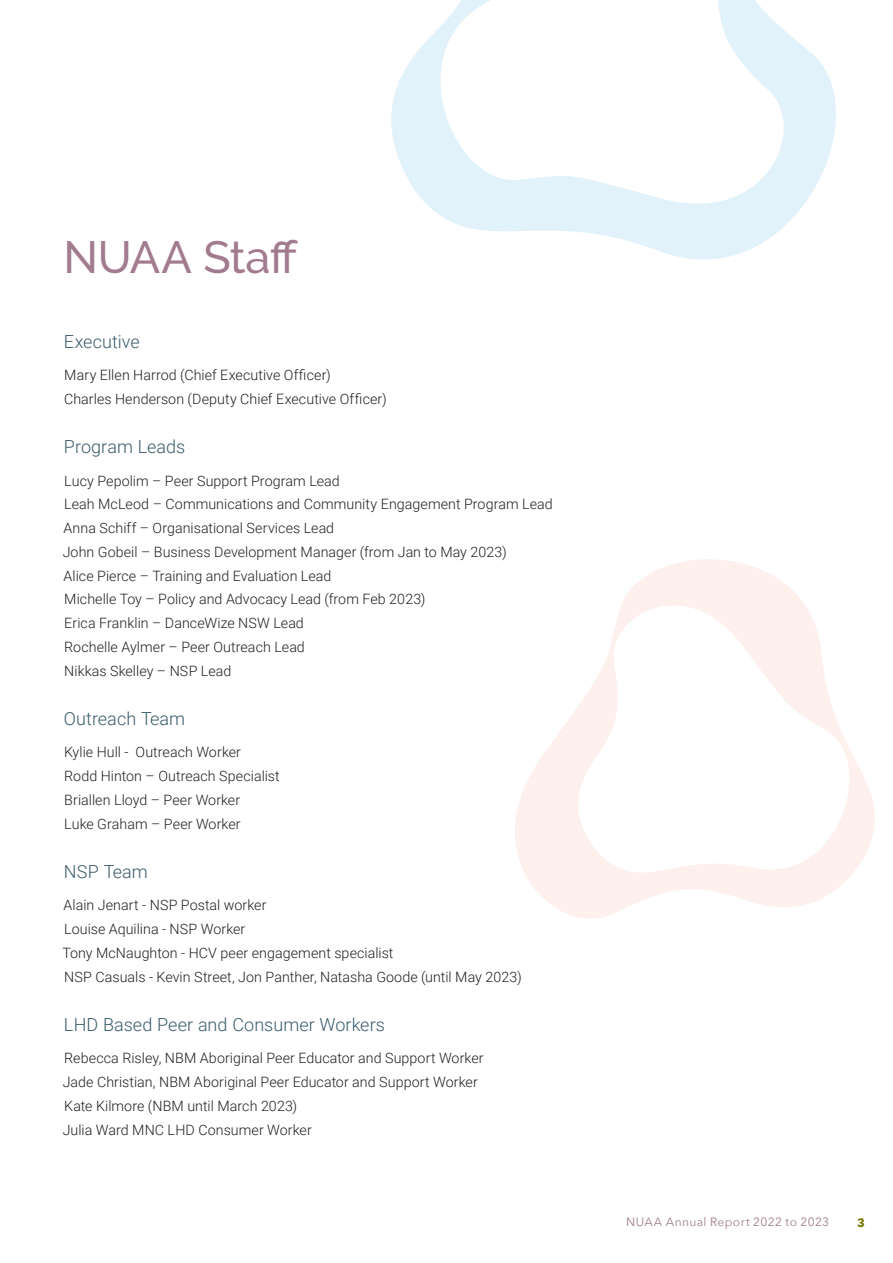
<style>
.page{position:relative;width:893px;height:1263px;background:#fff}
.page>*{position:absolute;margin:0;border:0;box-sizing:border-box;transform-origin:0 0}
.Section_Head_H1{font:500 45px "Raleway";letter-spacing:-.01em;color:#a27c8e}
.t1{font:300 18px "Roboto";color:#3b5c6b}
.Body_text_before{font:300 14.25px "Roboto";letter-spacing:.005em;color:#231f20}
.Body_text{font:300 14.25px "Roboto";letter-spacing:.005em;color:#231f20}
.t2{font:12px "Avenir Next";letter-spacing:.03em;color:#a07b8d}
.t3{font:700 12px "Avenir Next";color:#797701}
</style>
<div class="page">
<svg style="left:391px;top:32px;width:445px;height:228px;fill:#e1f2fb"></svg>
<svg style="left:432px;top:0;width:354px;height:219px"></svg>
<svg style="left:515px;top:559px;width:360px;height:360px"></svg>
<svg style="left:577px;top:593px;width:276px;height:286px"></svg>
<p class="Section_Head_H1" style="left:64px;top:231px;width:236px">NUAA Staff</p>
<h4 class="t1" style="left:64px;top:329px;width:77px">Executive</h4>
<p class="Body_text_before" style="left:64px;top:365px;width:268px">Mary Ellen Harrod (Chief Executive Officer)</p>
<p class="Body_text" style="left:64px;top:389px;width:324px">Charles Henderson (Deputy Chief Executive Officer)</p>
<h4 class="t1" style="left:64px;top:434px;width:123px">Program Leads</h4>
<p class="Body_text_before" style="left:64px;top:470px;width:277px">Lucy Pepolim – Peer Support Program Lead</p>
<p class="Body_text_before" style="left:64px;top:494px;width:490px">Leah McLeod – Communications and Community Engagement Program Lead</p>
<p class="Body_text_before" style="left:63px;top:518px;width:272px">Anna Schiff – Organisational Services Lead</p>
<p class="Body_text_before" style="left:63px;top:542px;width:445px">John Gobeil – Business Development Manager (from Jan to May 2023)</p>
<p class="Body_text_before" style="left:63px;top:565px;width:269px">Alice Pierce – Training and Evaluation Lead</p>
<p class="Body_text_before" style="left:64px;top:589px;width:363px">Michelle Toy – Policy and Advocacy Lead (from Feb 2023)</p>
<p class="Body_text_before" style="left:64px;top:613px;width:241px">Erica Franklin – DanceWize NSW Lead</p>
<p class="Body_text_before" style="left:64px;top:637px;width:242px">Rochelle Aylmer – Peer Outreach Lead</p>
<p class="Body_text" style="left:64px;top:660px;width:169px">Nikkas Skelley – NSP Lead</p>
<h4 class="t1" style="left:64px;top:706px;width:123px">Outreach Team</h4>
<p class="Body_text_before" style="left:64px;top:742px;width:178px">Kylie Hull - Outreach Worker</p>
<p class="Body_text_before" style="left:64px;top:766px;width:217px">Rodd Hinton – Outreach Specialist</p>
<p class="Body_text_before" style="left:64px;top:790px;width:177px">Briallen Lloyd – Peer Worker</p>
<p class="Body_text" style="left:64px;top:813px;width:178px">Luke Graham – Peer Worker</p>
<h4 class="t1" style="left:64px;top:859px;width:85px">NSP Team</h4>
<p class="Body_text_before" style="left:63px;top:895px;width:205px">Alain Jenart - NSP Postal worker</p>
<p class="Body_text_before" style="left:64px;top:919px;width:183px">Louise Aquilina - NSP Worker</p>
<p class="Body_text_before" style="left:63px;top:943px;width:332px">Tony McNaughton - HCV peer engagement specialist</p>
<p class="Body_text" style="left:64px;top:966px;width:459px">NSP Casuals - Kevin Street, Jon Panther, Natasha Goode (until May 2023)</p>
<h4 class="t1" style="left:64px;top:1012px;width:322px">LHD Based Peer and Consumer Workers</h4>
<p class="Body_text_before" style="left:64px;top:1048px;width:421px">Rebecca Risley, NBM Aboriginal Peer Educator and Support Worker</p>
<p class="Body_text_before" style="left:63px;top:1072px;width:417px">Jade Christian, NBM Aboriginal Peer Educator and Support Worker</p>
<p class="Body_text_before" style="left:64px;top:1096px;width:234px">Kate Kilmore (NBM until March 2023)</p>
<p class="Body_text" style="left:63px;top:1119px;width:251px">Julia Ward MNC LHD Consumer Worker</p>
<p class="t2" style="left:626px;top:1212px;width:204px">NUAA Annual Report 2022 to 2023</p>
<p class="t3" style="left:857px;top:1212px;width:9px">3</p>
</div>
